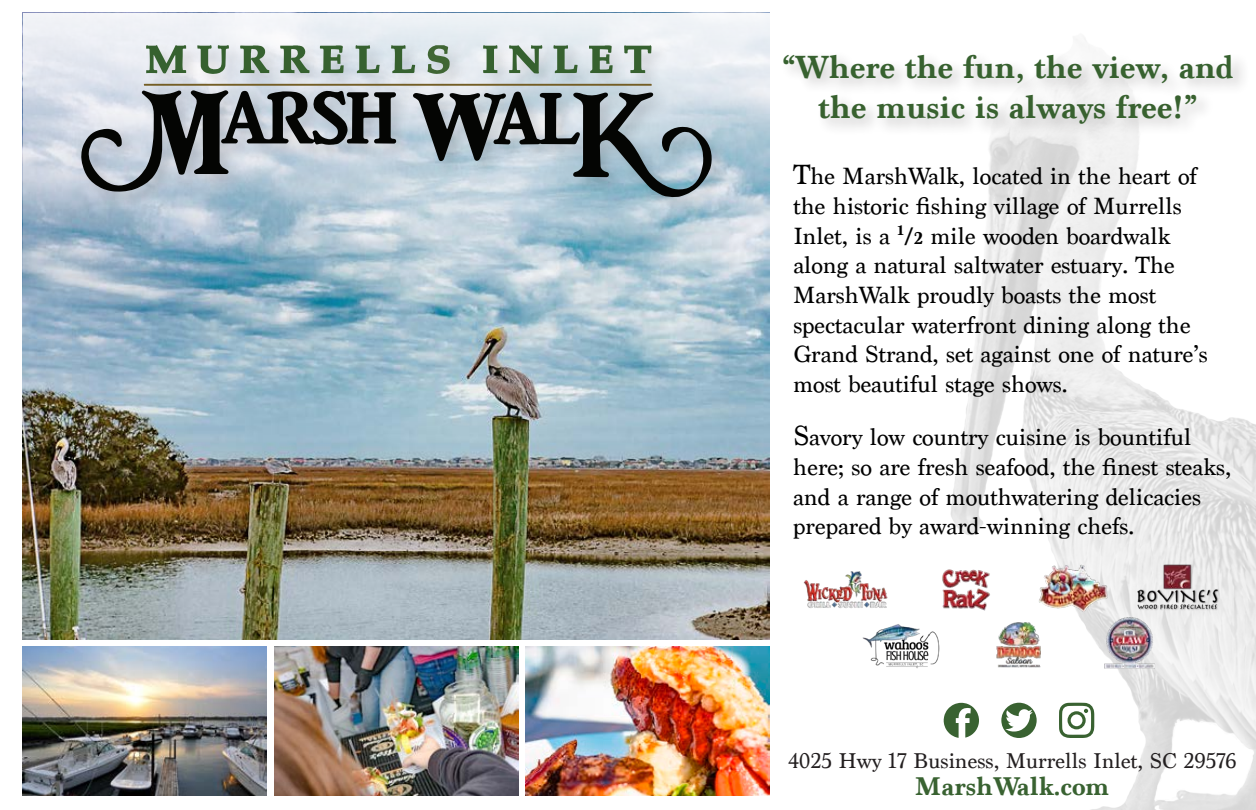
<style>
.page{position:relative;width:1256px;height:810px;background:#fff}
.page>*{position:absolute;margin:0;border:0;box-sizing:border-box;transform-origin:0 0}
.t1{font:700 33.75px/40.5px "Marion";color:#37612f;text-align:center}
.t2{font:700 27px "Marion";color:#396231}
.t3{font:24.75px/29.7px "Marion";color:#000}
.t4{font:22.5px "Marion";color:#231f20}
.s1{color:#38612f}
.s2{font-size:29.25px}
.s3{font-weight:700}
.s4{font-weight:700;font-size:18px}
</style>
<div class="page">
<img style="left:747px;top:12px;width:509px;height:798px">
<img style="left:23px;top:326px;width:747px;height:314px">
<svg style="left:23px;top:13px;width:747px;height:313px;background:#b3cad7"></svg>
<div style="left:77px;top:41px;width:653px;height:175px;background:#231f20;opacity:.15"></div>
<svg style="left:146px;top:45px;width:40px;height:29px"></svg>
<svg style="left:509px;top:45px;width:33px;height:29px"></svg>
<svg style="left:197px;top:45px;width:32px;height:29px"></svg>
<svg style="left:427px;top:45px;width:22px;height:29px"></svg>
<svg style="left:624px;top:45px;width:27px;height:28px"></svg>
<svg style="left:553px;top:45px;width:24px;height:29px"></svg>
<svg style="left:355px;top:45px;width:25px;height:29px"></svg>
<svg style="left:391px;top:45px;width:24px;height:28px"></svg>
<svg style="left:483px;top:45px;width:15px;height:28px"></svg>
<svg style="left:280px;top:45px;width:29px;height:28px"></svg>
<svg style="left:240px;top:45px;width:29px;height:28px"></svg>
<svg style="left:589px;top:45px;width:23px;height:28px"></svg>
<svg style="left:319px;top:45px;width:25px;height:28px"></svg>
<svg style="left:81px;top:84px;width:631px;height:113px;background:#909ba2"></svg>
<div style="left:780px;top:51px;width:470px;height:91px;background:#231f20;opacity:.24"></div>
<img style="left:23px;top:646px;width:244px;height:149px">
<img style="left:274px;top:646px;width:244px;height:149px">
<img style="left:526px;top:646px;width:244px;height:149px">
<svg style="left:943px;top:703px;width:36px;height:35px"></svg>
<svg style="left:1001px;top:703px;width:35px;height:35px"></svg>
<svg style="left:1059px;top:703px;width:35px;height:35px"></svg>
<img style="left:1135px;top:562px;width:85px;height:50px">
<img style="left:1035px;top:564px;width:74px;height:48px">
<img style="left:861px;top:621px;width:80px;height:50px">
<img style="left:937px;top:564px;width:57px;height:52px">
<img style="left:993px;top:621px;width:51px;height:47px">
<img style="left:1101px;top:616px;width:57px;height:52px">
<img style="left:801px;top:568px;width:89px;height:44px">
<p class="t1" style="left:782px;top:47px;width:452px">“Where the fun, the view, and <span class="s1">the music is always free!”</span></p>
<p class="t3" style="left:793px;top:162px;width:416px"><span class="s2">T</span>he MarshWalk, located in the heart of the historic fishing village of Murrells Inlet, is a <sup>1</sup><span class="s3">/</span><span class="s4">2</span> mile wooden boardwalk along a natural saltwater estuary. The MarshWalk proudly boasts the most spectacular waterfront dining along the Grand Strand, set against one of nature’s most beautiful stage shows.</p>
<p class="t3" style="left:793px;top:423px;width:439px"><span class="s2">S</span>avory low country cuisine is bountiful here; so are fresh seafood, the finest steaks, and a range of mouthwatering delicacies prepared by award-winning chefs.</p>
<p class="t4" style="left:788px;top:747px;width:450px">4025 Hwy 17 Business, Murrells Inlet, SC 29576</p>
<p class="t2" style="left:915px;top:770px;width:196px">MarshWalk.com</p>
</div>
